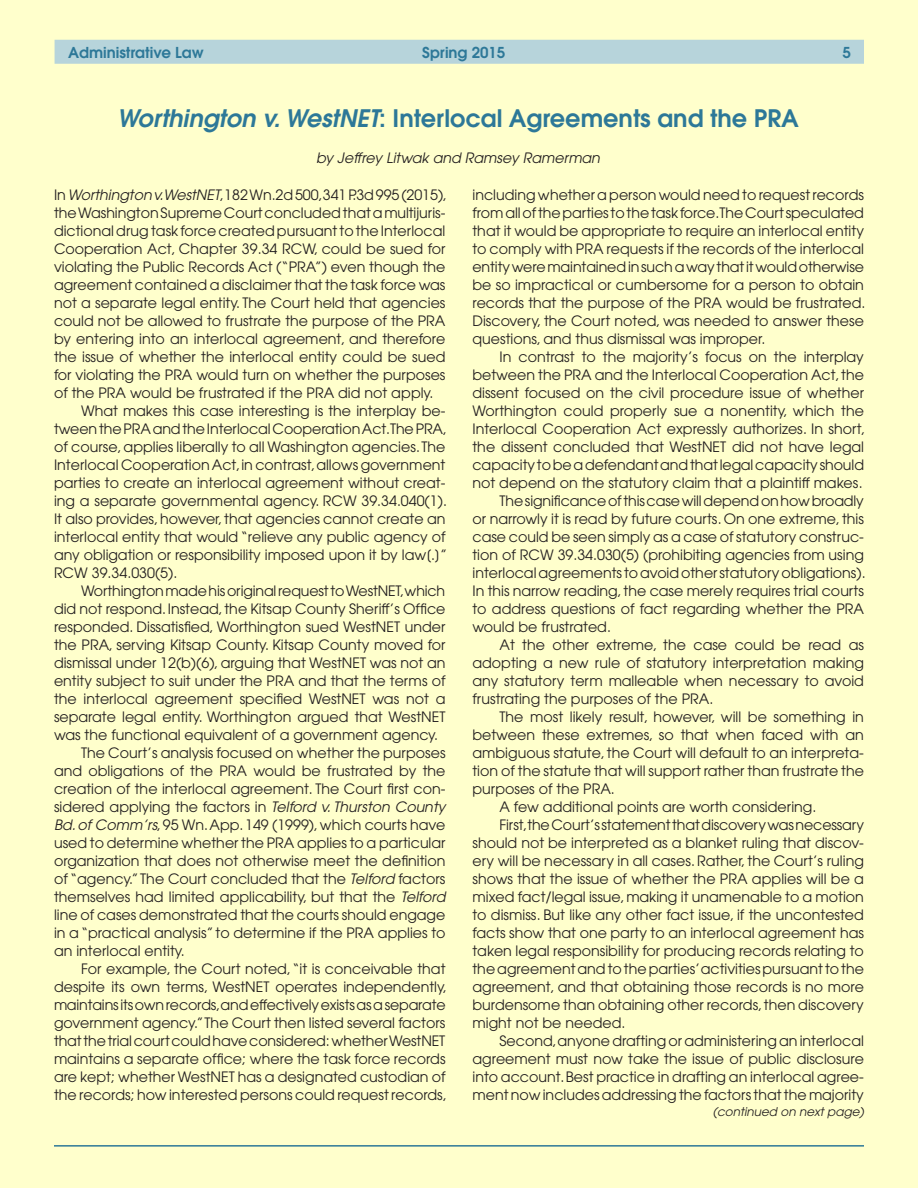
<style>
.page{position:relative;width:918px;height:1188px;background:#ffc}
.page>*{position:absolute;margin:0;border:0;box-sizing:border-box;transform-origin:0 0}
.title_new_column{font:600 24px "Avant Garde";color:#2d7898}
.t1{font:600 15px "Avant Garde";color:#2d7898}
.body{font:14.25px/18px "Avant Garde";color:#231f20;text-align:justify}
.bodywspnoind{font:14.25px/18px "Avant Garde";color:#231f20}
.byline{font:italic 14.25px "Avant Garde";color:#231f20}
.continued_on{font:italic 12px "Avant Garde";color:#231f20}
.s1{font-style:italic}
</style>
<div class="page">
<div style="left:55px;top:40px;width:809px;height:24px;background:#b7d4db"></div>
<hr style="left:54px;top:1145px;width:810px;height:2px;background:#2d7898">
<p class="t1" style="left:68px;top:43px;width:137px">Administrative Law</p>
<p class="t1" style="left:422px;top:43px;width:85px">Spring 2015</p>
<p class="t1" style="left:843px;top:43px;width:10px">5</p>
<p class="title_new_column" style="left:117px;top:103px;width:684px"><span class="s1">Worthington v. WestNET</span>: Interlocal Agreements and the PRA</p>
<p class="byline" style="left:316px;top:150px;width:285px">by Jeffrey Litwak and Ramsey Ramerman</p>
<p class="bodywspnoind" style="left:54px;top:186px;width:395px">In <span class="s1">Worthington v.WestNET</span>,182 Wn.2d 500,341 P.3d 995 (2015), the Washington Supreme Court concluded that a multijuris&shy;dictional drug task force created pursuant to the Interlocal Cooperation Act, Chapter 39.34 RCW, could be sued for violating the Public Records Act (“PRA”) even though the agreement contained a disclaimer that the task force was not a separate legal entity. The Court held that agencies could not be allowed to frustrate the purpose of the PRA by entering into an interlocal agreement, and therefore the issue of whether the interlocal entity could be sued for violating the PRA would turn on whether the purposes of the PRA would be frustrated if the PRA did not apply.</p>
<p class="body" style="left:54px;top:402px;width:395px;text-indent:27px">What makes this case interesting is the interplay be&shy;tween the PRA and the Interlocal Cooperation Act.The PRA, of course, applies liberally to all Washington agencies. The Interlocal Cooperation Act, in contrast, allows government parties to create an interlocal agreement without creat&shy;ing a separate governmental agency. RCW 39.34.040(1).<br>It also provides, however, that agencies cannot create an interlocal entity that would “relieve any public agency of any obligation or responsibility imposed upon it by law[.]” RCW 39.34.030(5).</p>
<p class="body" style="left:54px;top:582px;width:393px;text-indent:27px">Worthington made his original request to WestNET,which did not respond. Instead, the Kitsap County Sheriff’s Office responded. Dissatisfied, Worthington sued WestNET under the PRA, serving Kitsap County. Kitsap County moved for dismissal under 12(b)(6), arguing that WestNET was not an entity subject to suit under the PRA and that the terms of the interlocal agreement specified WestNET was not a separate legal entity. Worthington argued that WestNET was the functional equivalent of a government agency.</p>
<p class="body" style="left:54px;top:744px;width:393px;text-indent:27px">The Court’s analysis focused on whether the purposes and obligations of the PRA would be frustrated by the creation of the interlocal agreement. The Court first con&shy;sidered applying the factors in <span class="s1">Telford v. Thurston County Bd. of Comm’rs</span>, 95 Wn. App. 149 (1999), which courts have used to determine whether the PRA applies to a particular organization that does not otherwise meet the definition of “agency.” The Court concluded that the <span class="s1">Telford</span> factors themselves had limited applicability, but that the <span class="s1">Telford </span>line of cases demonstrated that the courts should engage in a “practical analysis” to determine if the PRA applies to an interlocal entity.</p>
<p class="body" style="left:54px;top:960px;width:395px;text-align:left;text-indent:27px">For example, the Court noted, “it is conceivable that despite its own terms, WestNET operates independently, maintains its own records,and effectively exists as a separate government agency.” The Court then listed several factors that the trial court could have considered: whether WestNET maintains a separate office; where the task force records are kept; whether WestNET has a designated custodian of the records; how interested persons could request records,</p>
<p class="body" style="left:472px;top:186px;width:395px">including whether a person would need to request records from all of the parties to the task force.The Court speculated that it would be appropriate to require an interlocal entity to comply with PRA requests if the records of the interlocal entity were maintained in such a way that it would otherwise be so impractical or cumbersome for a person to obtain records that the purpose of the PRA would be frustrated.<br>Discovery, the Court noted, was needed to answer these questions, and thus dismissal was improper.</p>
<p class="body" style="left:472px;top:348px;width:395px;text-indent:27px">In contrast to the majority’s focus on the interplay between the PRA and the Interlocal Cooperation Act, the dissent focused on the civil procedure issue of whether Worthington could properly sue a nonentity, which the Interlocal Cooperation Act expressly authorizes. In short, the dissent concluded that WestNET did not have legal capacity to be a defendant and that legal capacity should not depend on the statutory claim that a plaintiff makes.</p>
<p class="body" style="left:472px;top:492px;width:395px;text-align:left;text-indent:27px">The significance of this case will depend on how broadly or narrowly it is read by future courts. On one extreme, this case could be seen simply as a case of statutory construc&shy;tion of RCW 39.34.030(5) (prohibiting agencies from using interlocal agreements to avoid other statutory obligations).<br>In this narrow reading, the case merely requires trial courts to address questions of fact regarding whether the PRA would be frustrated.</p>
<p class="body" style="left:472px;top:636px;width:393px;text-indent:27px">At the other extreme, the case could be read as adopting a new rule of statutory interpretation making any statutory term malleable when necessary to avoid frustrating the purposes of the PRA.</p>
<p class="body" style="left:472px;top:708px;width:393px;text-indent:27px">The most likely result, however, will be something in between these extremes, so that when faced with an ambiguous statute, the Court will default to an interpreta&shy;tion of the statute that will support rather than frustrate the purposes of the PRA.</p>
<p class="body" style="left:500px;top:798px;width:318px">A few additional points are worth considering.</p>
<p class="body" style="left:472px;top:816px;width:393px;text-indent:27px">First,the Court’s statement that discovery was necessary should not be interpreted as a blanket ruling that discov&shy;ery will be necessary in all cases. Rather, the Court’s ruling shows that the issue of whether the PRA applies will be a mixed fact/legal issue, making it unamenable to a motion to dismiss. But like any other fact issue, if the uncontested facts show that one party to an interlocal agreement has taken legal responsibility for producing records relating to the agreement and to the parties’ activities pursuant to the agreement, and that obtaining those records is no more burdensome than obtaining other records, then discovery might not be needed.</p>
<p class="body" style="left:472px;top:1032px;width:393px;text-indent:27px">Second,anyone drafting or administering an interlocal agreement must now take the issue of public disclosure into account. Best practice in drafting an interlocal agree&shy;ment now includes addressing the factors that the majority</p>
<p class="continued_on" style="left:713px;top:1105px;width:153px">(continued on next page)</p>
</div>
